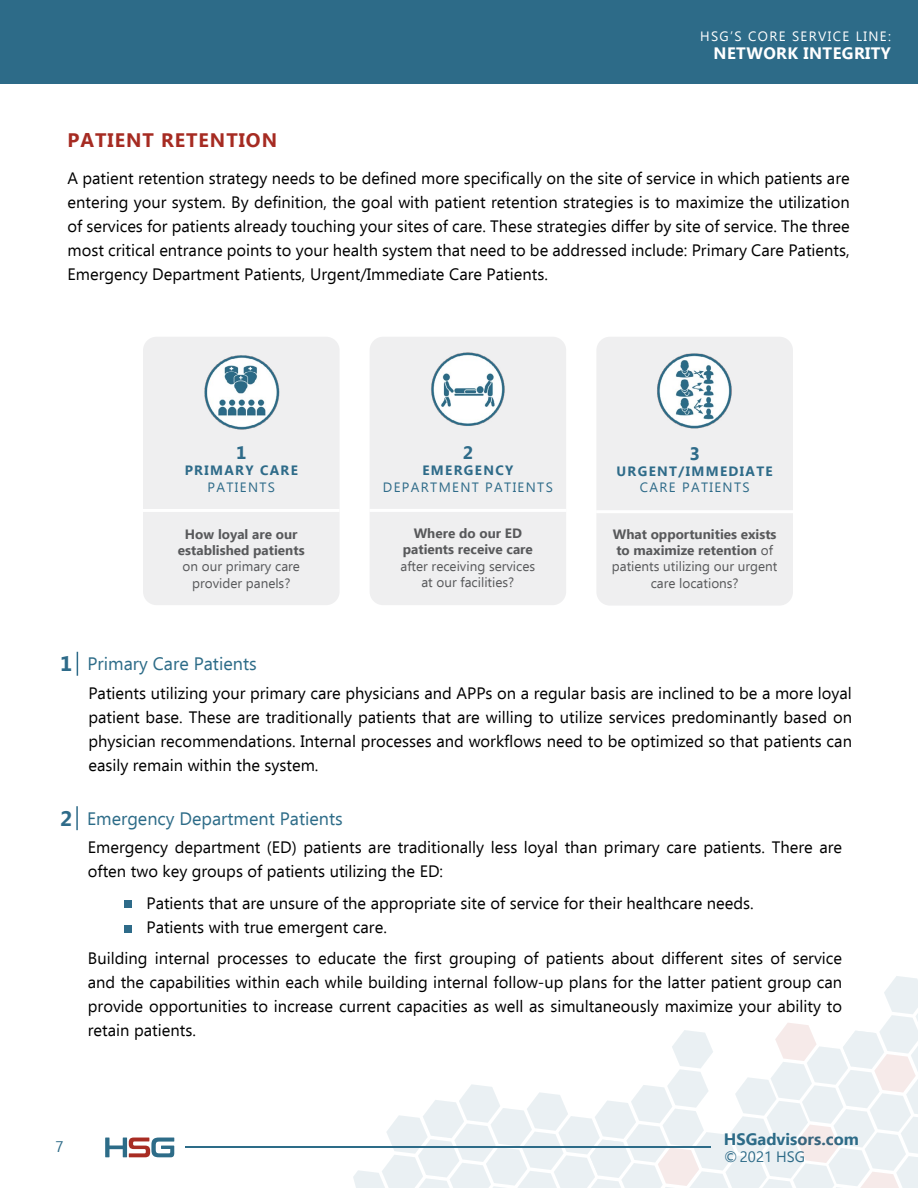
<style>
.page{position:relative;width:918px;height:1188px;background:#fff}
.page>*{position:absolute;margin:0;border:0;box-sizing:border-box;transform-origin:0 0}
.t1{font:700 19.5px "Ebrima";letter-spacing:.05em;color:#a62b22}
.t2{font:18px "Ebrima";color:#2d6c88}
.t3{font:700 18px "Ebrima";color:#2e6b89}
.t4{font:16.5px/24px "Ebrima";color:#000;text-align:justify}
.t5{font:700 16.5px "Ebrima";letter-spacing:.025em;color:#fff}
.t6{font:700 16.5px "Ebrima";color:#2d6c88}
.t7{font:15px "Ebrima";color:#2d6b88}
.t8{font:700 13.5px/16.2px "Ebrima";color:#58595b;text-align:center}
.t9{font:13.5px/16.2px "Ebrima";color:#58595b;text-align:center}
.t10{font:13.5px "Ebrima";letter-spacing:.1em;color:#2e6b89}
.t11{font:700 13.5px "Ebrima";letter-spacing:.1em;color:#2e6b89}
.t12{font:13.5px "Ebrima";letter-spacing:.1em;color:#fff}
.s1{font-weight:700;font-size:21px;color:#2e6b89}
.s2{font-weight:400}
</style>
<div class="page">
<div style="left:0;top:0;width:918px;height:84px;background:#2d6b88"></div>
<svg style="left:105px;top:1138px;width:69px;height:19px"></svg>
<hr style="left:185px;top:1147px;width:526px;height:1px;background:#2d6c88">
<svg style="left:77px;top:652px;width:1px;height:24px"></svg>
<hr style="left:76px;top:806px;width:2px;height:24px;background:#2e6b89">
<div style="left:124px;top:925px;width:8px;height:8px;background:#2e6b89"></div>
<div style="left:124px;top:900px;width:8px;height:8px;background:#2e6b89"></div>
<svg style="left:353px;top:976px;width:565px;height:212px"></svg>
<div style="left:143px;top:337px;width:197px;height:268px;background:#efeff0;border-radius:14px"></div>
<img style="left:204px;top:355px;width:76px;height:75px">
<hr style="left:143px;top:509px;width:197px;height:3px;background:#fff">
<div style="left:370px;top:337px;width:196px;height:268px;background:#efeff0;border-radius:14px"></div>
<img style="left:431px;top:352px;width:74px;height:74px">
<hr style="left:369px;top:509px;width:197px;height:3px;background:#fff">
<div style="left:596px;top:337px;width:197px;height:269px;background:#efeff0;border-radius:14px"></div>
<img style="left:657px;top:353px;width:75px;height:76px">
<hr style="left:596px;top:510px;width:197px;height:3px;background:#fff">
<p class="t12" style="left:700px;top:26px;width:192px">HSG’S CORE SERVICE LINE:</p>
<p class="t5" style="left:714px;top:41px;width:179px">NETWORK INTEGRITY</p>
<p class="t1" style="left:68px;top:126px;width:211px">PATIENT RETENTION</p>
<p class="t4" style="left:68px;top:166px;width:784px">A patient retention strategy needs to be defined more specifically on the site of service in which patients are entering your system. By definition, the goal with patient retention strategies is to maximize the utilization of services for patients already touching your sites of care. These strategies differ by site of service. The three most critical entrance points to your health system that need to be addressed include: Primary Care Patients, Emergency Department Patients, Urgent/Immediate Care Patients.</p>
<p class="t3" style="left:236px;top:439px;width:12px">1</p>
<p class="t11" style="left:185px;top:461px;width:115px">PRIMARY CARE</p>
<p class="t10" style="left:208px;top:477px;width:69px">PATIENTS</p>
<p class="t8" style="left:178px;top:527px;width:128px">How loyal are our established patients</p>
<p class="t9" style="left:183px;top:558px;width:119px">on our primary care provider panels?</p>
<p class="t2" style="left:60px;top:651px;width:198px"><span class="s1">1</span> Primary Care Patients</p>
<p class="t3" style="left:463px;top:439px;width:12px">2</p>
<p class="t11" style="left:422px;top:461px;width:92px">EMERGENCY</p>
<p class="t10" style="left:383px;top:477px;width:171px">DEPARTMENT PATIENTS</p>
<p class="t8" style="left:403px;top:526px;width:132px">Where do our ED patients receive care</p>
<p class="t9" style="left:401px;top:558px;width:136px">after receiving services at our facilities?</p>
<p class="t3" style="left:690px;top:440px;width:12px">3</p>
<p class="t11" style="left:617px;top:461px;width:158px">URGENT/IMMEDIATE</p>
<p class="t10" style="left:640px;top:478px;width:111px">CARE PATIENTS</p>
<p class="t8" style="left:612px;top:527px;width:167px">What opportunities exists to maximize retention <span class="s2">of patients utilizing our urgent care locations?</span></p>
<p class="t4" style="left:88px;top:681px;width:765px">Patients utilizing your primary care physicians and APPs on a regular basis are inclined to be a more loyal patient base. These are traditionally patients that are willing to utilize services predominantly based on physician recommendations. Internal processes and workflows need to be optimized so that patients can easily remain within the system.</p>
<p class="t2" style="left:60px;top:806px;width:284px"><span class="s1">2</span> Emergency Department Patients</p>
<p class="t4" style="left:88px;top:835px;width:756px">Emergency department (ED) patients are traditionally less loyal than primary care patients. There are often two key groups of patients utilizing the ED:</p>
<p class="t4" style="left:146px;top:891px;width:609px">Patients that are unsure of the appropriate site of service for their healthcare needs.<br>Patients with true emergent care.</p>
<p class="t4" style="left:88px;top:946px;width:756px">Building internal processes to educate the first grouping of patients about different sites of service and the capabilities within each while building internal follow-up plans for the latter patient group can provide opportunities to increase current capacities as well as simultaneously maximize your ability to retain patients.</p>
<p class="t7" style="left:56px;top:1136px;width:10px">7</p>
<p class="t6" style="left:724px;top:1127px;width:137px">HSGadvisors.com</p>
<p class="t7" style="left:724px;top:1146px;width:83px">© 2021 HSG</p>
</div>
